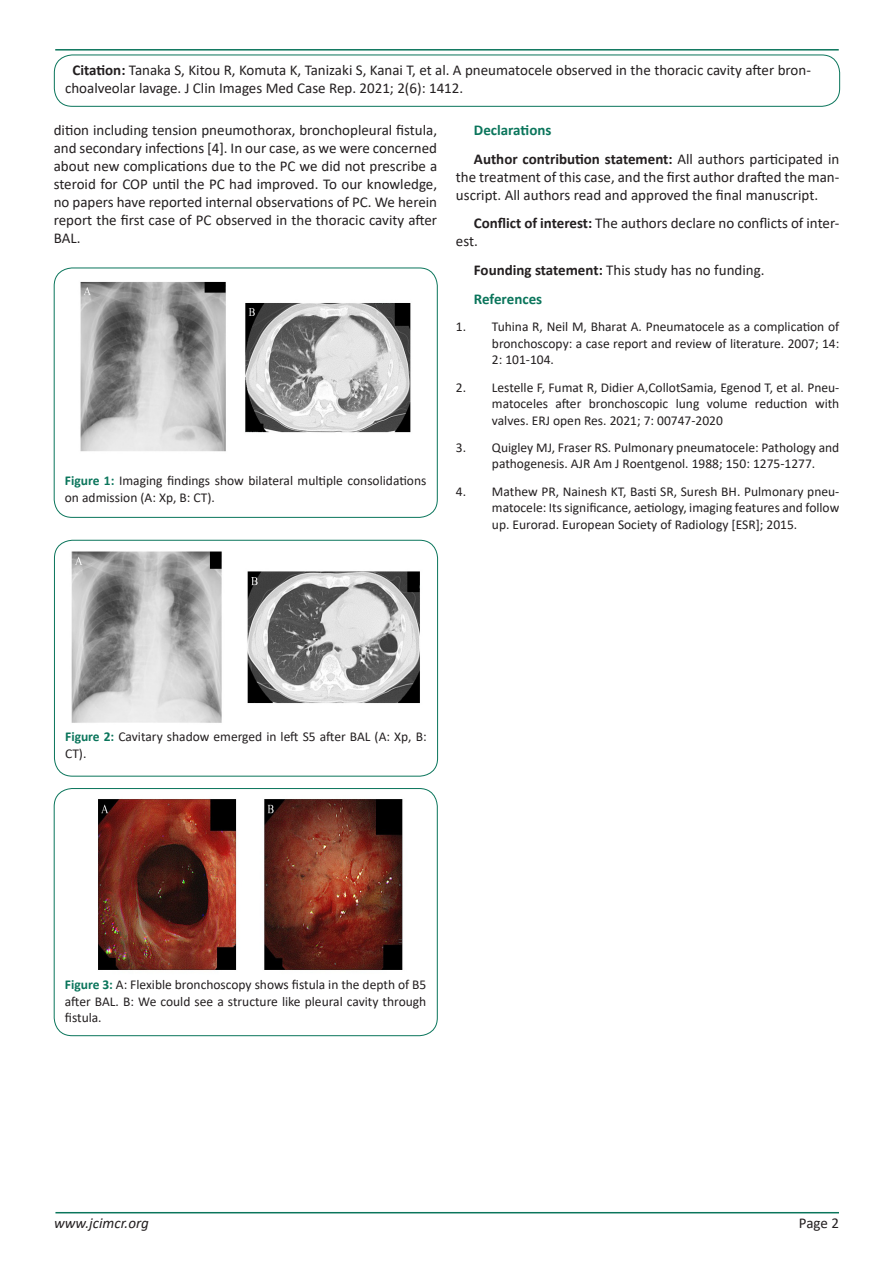
<style>
.page{position:relative;width:893px;height:1263px;background:#fff}
.page>*{position:absolute;margin:0;border:0;box-sizing:border-box;transform-origin:0 0}
.t1{font:15px/18px "Calibri";color:#231f20}
.t2{font:700 15px "Calibri";color:#0a755b}
.t3{font:italic 15px "Calibri";color:#231f20}
.t4{font:13.5px/16.5px "Calibri";color:#231f20;text-align:justify}
.s1{font-weight:700}
.s2{font-weight:700;color:#0a755b}
</style>
<div class="page">
<hr style="left:55px;top:1212px;width:784px;height:1px;background:#0a755b">
<hr style="left:55px;top:49px;width:784px;height:2px;background:#0a755b">
<div style="left:54px;top:55px;width:786px;height:52px;border:1px solid #0a755b;border-radius:18px"></div>
<div style="left:54px;top:268px;width:383px;height:250px;border:1px solid #0a755b;border-radius:18px"></div>
<img style="left:80px;top:281px;width:331px;height:171px">
<img style="left:71px;top:551px;width:349px;height:172px">
<div style="left:54px;top:540px;width:384px;height:236px;border:1px solid #0a755b;border-radius:18px"></div>
<div style="left:54px;top:788px;width:383px;height:248px;border:1px solid #0a755b;border-radius:18px"></div>
<img style="left:98px;top:799px;width:305px;height:171px">
<p class="t1" style="left:65px;top:61px;width:747px;text-indent:8px"><span class="s1">Citation:</span> Tanaka S, Kitou R, Komuta K, Tanizaki S, Kanai T, et al. A pneumatocele observed in the thoracic cavity after bron&shy;choalveolar lavage. J Clin Images Med Case Rep. 2021; 2(6): 1412.</p>
<p class="t1" style="left:54px;top:120px;width:385px;text-align:justify">dition including tension pneumothorax, bronchopleural fistula, and secondary infections [4]. In our case, as we were concerned about new complications due to the PC we did not prescribe a steroid for COP until the PC had improved. To our knowledge, no papers have reported internal observations of PC. We herein report the first case of PC observed in the thoracic cavity after BAL.</p>
<p class="t2" style="left:474px;top:119px;width:79px">Declarations</p>
<p class="t1" style="left:456px;top:149px;width:385px;text-align:justify;text-indent:18px"><span class="s1">Author contribution statement:</span> All authors participated in the treatment of this case, and the first author drafted the man&shy;uscript. All authors read and approved the final manuscript.</p>
<p class="t1" style="left:456px;top:214px;width:385px;text-indent:18px"><span class="s1">Conflict of interest:</span> The authors declare no conflicts of inter&shy;est.</p>
<p class="t1" style="left:474px;top:261px;width:292px"><span class="s1">Founding statement:</span> This study has no funding.</p>
<p class="t2" style="left:474px;top:288px;width:70px">References</p>
<p class="t4" style="left:492px;top:318px;width:349px;text-indent:-36px">1. Tuhina R, Neil M, Bharat A. Pneumatocele as a complication of bronchoscopy: a case report and review of literature. 2007; 14:<br>2: 101-104.</p>
<p class="t4" style="left:492px;top:379px;width:349px;text-indent:-36px">2. Lestelle F, Fumat R, Didier A,CollotSamia, Egenod T, et al. Pneu&shy;matoceles after bronchoscopic lung volume reduction with valves. ERJ open Res. 2021; 7: 00747-2020</p>
<p class="t4" style="left:492px;top:439px;width:349px;text-indent:-36px">3. Quigley MJ, Fraser RS. Pulmonary pneumatocele: Pathology and pathogenesis. AJR Am J Roentgenol. 1988; 150: 1275-1277.</p>
<p class="t4" style="left:492px;top:483px;width:349px;text-indent:-36px">4. Mathew PR, Nainesh KT, Basti SR, Suresh BH. Pulmonary pneu&shy;matocele: Its significance, aetiology, imaging features and follow up. Eurorad. European Society of Radiology [ESR]; 2015.</p>
<p class="t4" style="left:65px;top:472px;width:363px"><span class="s2">Figure 1:</span> Imaging findings show bilateral multiple consolidations on admission (A: Xp, B: CT).</p>
<p class="t4" style="left:65px;top:728px;width:363px"><span class="s2">Figure 2:</span> Cavitary shadow emerged in left S5 after BAL (A: Xp, B:<br>CT).</p>
<p class="t4" style="left:65px;top:976px;width:363px"><span class="s2">Figure 3:</span> A: Flexible bronchoscopy shows fistula in the depth of B5 after BAL. B: We could see a structure like pleural cavity through fistula.</p>
<p class="t3" style="left:54px;top:1212px;width:96px">www.jcimcr.org</p>
<p class="t1" style="left:799px;top:1213px;width:42px">Page 2</p>
</div>
